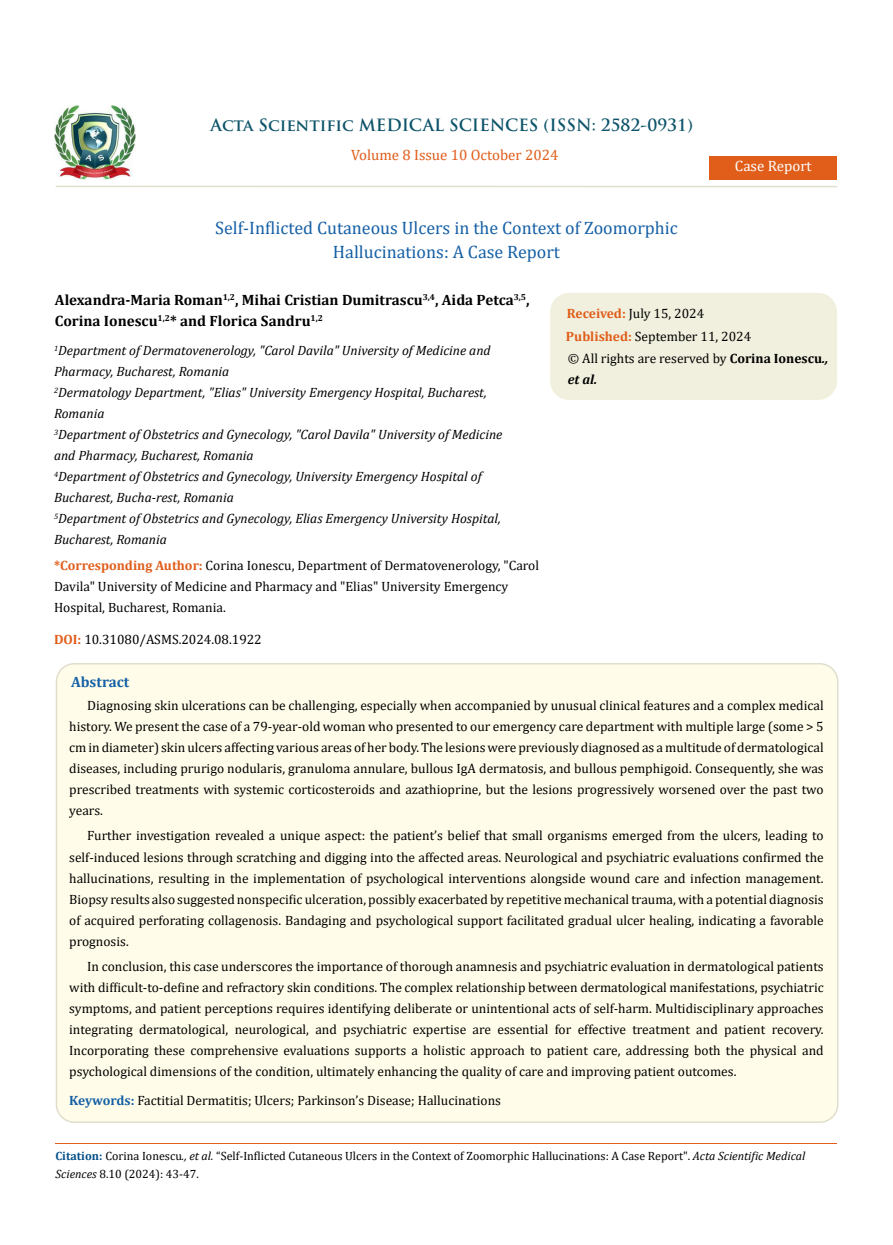
<style>
.page{position:relative;width:893px;height:1245px;background:#fff}
.page>*{position:absolute;margin:0;border:0;box-sizing:border-box;transform-origin:0 0}
.t1{font:18px/24px "Cambria";color:#1560a6;text-align:center}
.t2{font:700 16.5px "Trajan Pro";color:#0e546a}
.t3{font:700 15px/21px "Cambria";color:#000}
.t4{font:15px "Cambria";color:#e05d1a}
.t5{font:15px "Cambria";color:#fff}
.t6{font:700 15px "Cambria";color:#1560a6}
.t7{font:13.5px/21px "Cambria";color:#000}
.t8{font:italic 13.5px/21px "Cambria";color:#000}
.t9{font:12px/18px "Cambria";color:#000}
.s1{font-weight:700;color:#e05d1a}
.s2{font-weight:700}
.s3{font-weight:700;font-style:italic}
.s4{font-weight:700;color:#1560a6}
.s5{font-weight:700;color:#035089}
.s6{font-style:italic}
</style>
<div class="page">
<img style="left:55px;top:106px;width:80px;height:73px">
<div style="left:709px;top:157px;width:128px;height:23px;background:#e05d1a"></div>
<div style="left:551px;top:294px;width:285px;height:105px;background:#f1f0de;border-radius:18px"></div>
<div style="left:550px;top:293px;width:287px;height:107px;border:2px solid #f1f0de;border-radius:18px"></div>
<div style="left:56px;top:664px;width:782px;height:458px;background:#fffde9;border-radius:18px"></div>
<hr style="left:55px;top:1143px;width:782px;height:1px;background:#e05d1a">
<hr style="left:56px;top:186px;width:781px;height:1px;background:#e0dfcd">
<p class="t2" style="left:210px;top:115px;width:484px">Acta Scientific MEDICAL SCIENCES (ISSN: 2582-0931)</p>
<p class="t4" style="left:351px;top:146px;width:209px">Volume 8 Issue 10 October 2024</p>
<p class="t5" style="left:735px;top:157px;width:78px">Case Report</p>
<h1 class="t1" style="left:215px;top:216px;width:464px">Self-Inflicted Cutaneous Ulcers in the Context of Zoomorphic<br>Hallucinations: A Case Report</h1>
<p class="t3" style="left:55px;top:289px;width:476px">Alexandra-Maria Roman<sup>1,2</sup>, Mihai Cristian Dumitrascu<sup>3,4</sup>, Aida Petca<sup>3,5</sup>,<br>Corina Ionescu<sup>1,2</sup>* and Florica Sandru<sup>1,2</sup></p>
<p class="t8" style="left:54px;top:340px;width:450px"><sup>1</sup>Department of Dermatovenerology, "Carol Davila" University of Medicine and Pharmacy, Bucharest, Romania<br><sup>2</sup>Dermatology Department, "Elias" University Emergency Hospital, Bucharest, Romania<br><sup>3</sup>Department of Obstetrics and Gynecology, "Carol Davila" University of Medicine and Pharmacy, Bucharest, Romania<br><sup>4</sup>Department of Obstetrics and Gynecology, University Emergency Hospital of Bucharest, Bucha-rest, Romania<br><sup>5</sup>Department of Obstetrics and Gynecology, Elias Emergency University Hospital, Bucharest, Romania</p>
<p class="t7" style="left:54px;top:555px;width:487px"><span class="s1">*Corresponding Author:</span> Corina Ionescu, Department of Dermatovenerology, "Carol<br>Davila" University of Medicine and Pharmacy and "Elias" University Emergency<br>Hospital, Bucharest, Romania.</p>
<p class="t7" style="left:566px;top:302px;width:187px;line-height:23px"><span class="s1">Received:</span> July 15, 2024<br><span class="s1">Published:</span> September 11, 2024</p>
<p class="t7" style="left:568px;top:348px;width:262px">© All rights are reserved by <span class="s2">Corina Ionescu</span><span class="s3">., et al.</span></p>
<p class="t7" style="left:54px;top:629px;width:209px"><span class="s1">DOI:</span> 10.31080/ASMS.2024.08.1922</p>
<p class="t6" style="left:71px;top:671px;width:60px">Abstract</p>
<p class="t7" style="left:69px;top:695px;width:756px;text-align:justify;text-indent:18px">Diagnosing skin ulcerations can be challenging, especially when accompanied by unusual clinical features and a complex medical history. We present the case of a 79-year-old woman who presented to our emergency care department with multiple large (some &gt; 5 cm in diameter) skin ulcers affecting various areas of her body. The lesions were previously diagnosed as a multitude of dermatological diseases, including prurigo nodularis, granuloma annulare, bullous IgA dermatosis, and bullous pemphigoid. Consequently, she was prescribed treatments with systemic corticosteroids and azathioprine, but the lesions progressively worsened over the past two years.</p>
<p class="t7" style="left:69px;top:825px;width:756px;text-align:justify;text-indent:18px">Further investigation revealed a unique aspect: the patient’s belief that small organisms emerged from the ulcers, leading to self-induced lesions through scratching and digging into the affected areas. Neurological and psychiatric evaluations confirmed the hallucinations, resulting in the implementation of psychological interventions alongside wound care and infection management.<br>Biopsy results also suggested nonspecific ulceration, possibly exacerbated by repetitive mechanical trauma, with a potential diagnosis of acquired perforating collagenosis. Bandaging and psychological support facilitated gradual ulcer healing, indicating a favorable prognosis.</p>
<p class="t7" style="left:69px;top:956px;width:756px;text-align:justify;text-indent:18px">In conclusion, this case underscores the importance of thorough anamnesis and psychiatric evaluation in dermatological patients with difficult-to-define and refractory skin conditions. The complex relationship between dermatological manifestations, psychiatric symptoms, and patient perceptions requires identifying deliberate or unintentional acts of self-harm. Multidisciplinary approaches integrating dermatological, neurological, and psychiatric expertise are essential for effective treatment and patient recovery.<br>Incorporating these comprehensive evaluations supports a holistic approach to patient care, addressing both the physical and psychological dimensions of the condition, ultimately enhancing the quality of care and improving patient outcomes.</p>
<p class="t7" style="left:69px;top:1089px;width:433px"><span class="s4">Keywords:</span> Factitial Dermatitis; Ulcers; Parkinson’s Disease; Hallucinations</p>
<p class="t9" style="left:55px;top:1147px;width:751px"><span class="s5">Citation:</span> Corina Ionescu<span class="s6">., et al.</span> “Self-Inflicted Cutaneous Ulcers in the Context of Zoomorphic Hallucinations: A Case Report". <span class="s6">Acta Scientific Medical<br>Sciences</span> 8.10 (2024): 43-47.</p>
</div>
